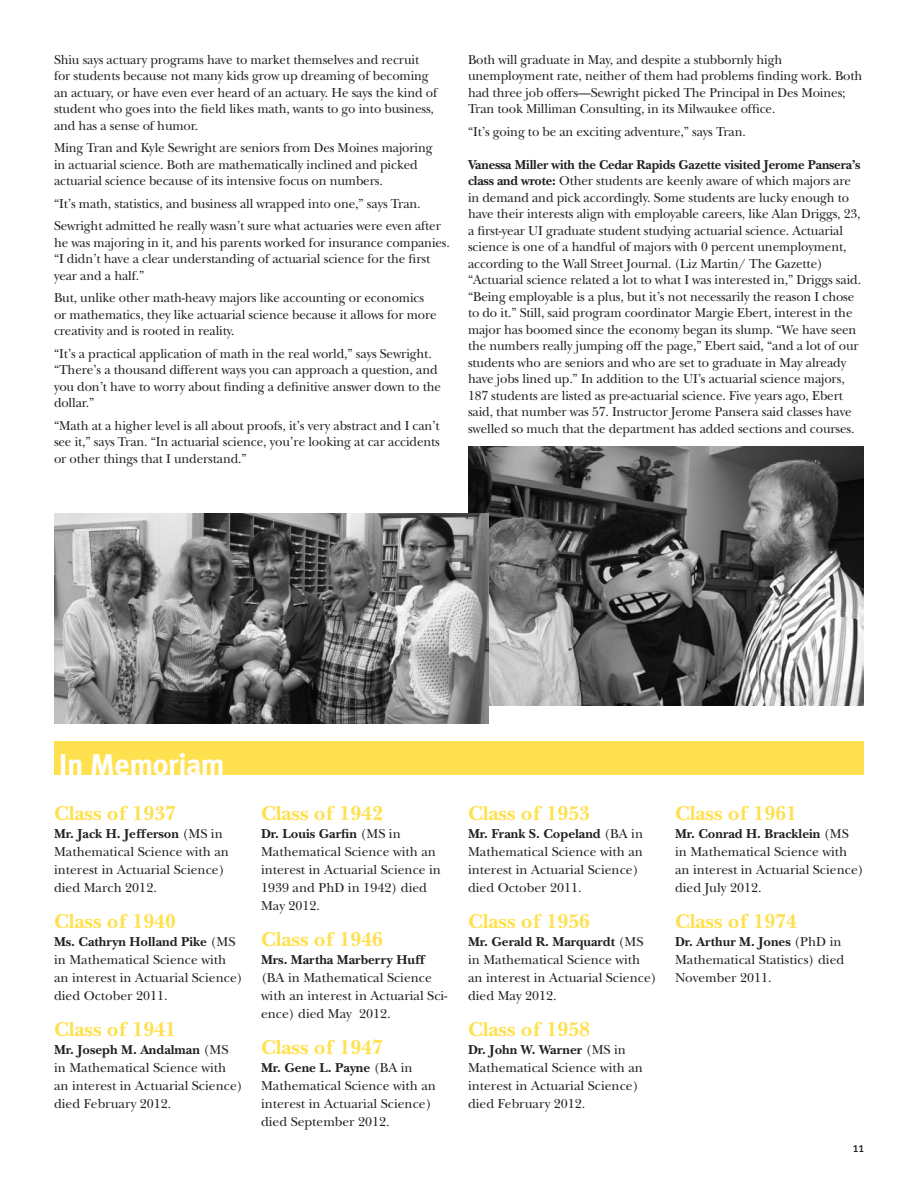
<style>
.page{position:relative;width:918px;height:1188px;background:#fff}
.page>*{position:absolute;margin:0;border:0;box-sizing:border-box;transform-origin:0 0}
.alumni_date{font:700 30px "Meta Plus";letter-spacing:-.02em;color:#fff}
.t1{font:700 21px "New Baskerville";color:#ffe04e}
.Normal__Web{font:13.5px/16.5px "New Baskerville";letter-spacing:-.01em;color:#231f20}
.t2{font:13.5px "Meta Plus";color:#231f20}
.s1{font-weight:700}
</style>
<div class="page">
<div style="left:54px;top:741px;width:810px;height:34px;background:#ffe04e"></div>
<img style="left:468px;top:447px;width:396px;height:259px">
<img style="left:54px;top:514px;width:435px;height:210px">
<p class="Normal__Web" style="left:54px;top:51px;width:385px">Shiu says actuary programs have to market themselves and recruit for students because not many kids grow up dreaming of becoming an actuary, or have even ever heard of an actuary. He says the kind of student who goes into the field likes math, wants to go into business, and has a sense of humor.</p>
<p class="Normal__Web" style="left:54px;top:140px;width:380px">Ming Tran and Kyle Sewright are seniors from Des Moines majoring in actuarial science. Both are mathematically inclined and picked actuarial science because of its intensive focus on numbers.</p>
<p class="Normal__Web" style="left:54px;top:195px;width:368px">“It’s math, statistics, and business all wrapped into one,” says Tran.</p>
<p class="Normal__Web" style="left:54px;top:218px;width:397px">Sewright admitted he really wasn’t sure what actuaries were even after he was majoring in it, and his parents worked for insurance companies. “I didn’t have a clear understanding of actuarial science for the first year and a half.”</p>
<p class="Normal__Web" style="left:54px;top:290px;width:384px">But, unlike other math-heavy majors like accounting or economics or mathematics, they like actuarial science because it allows for more creativity and is rooted in reality.</p>
<p class="Normal__Web" style="left:54px;top:345px;width:389px">“It’s a practical application of math in the real world,” says Sewright. “There’s a thousand different ways you can approach a question, and you don’t have to worry about finding a definitive answer down to the dollar.”</p>
<p class="Normal__Web" style="left:54px;top:417px;width:388px;text-align:justify">“Math at a higher level is all about proofs, it’s very abstract and I can’t see it,” says Tran. “In actuarial science, you’re looking at car accidents or other things that I understand.”</p>
<p class="Normal__Web" style="left:468px;top:51px;width:396px">Both will graduate in May, and despite a stubbornly high unemployment rate, neither of them had problems finding work. Both had three job offers—Sewright picked The Principal in Des Moines; Tran took Milliman Consulting, in its Milwaukee office.</p>
<p class="Normal__Web" style="left:468px;top:123px;width:279px">“It’s going to be an exciting adventure,” says Tran.</p>
<p class="Normal__Web" style="left:468px;top:156px;width:395px"><span class="s1">Vanessa Miller with the Cedar Rapids Gazette visited Jerome Pansera’s class and wrote:</span> Other students are keenly aware of which majors are in demand and pick accordingly. Some students are lucky enough to have their interests align with employable careers, like Alan Driggs, 23, a first-year UI graduate student studying actuarial science. Actuarial science is one of a handful of majors with 0 percent unemployment, according to the Wall Street Journal. (Liz Martin/ The Gazette) “Actuarial science related a lot to what I was interested in,” Driggs said. “Being employable is a plus, but it’s not necessarily the reason I chose to do it.” Still, said program coordinator Margie Ebert, interest in the major has boomed since the economy began its slump. “We have seen the numbers really jumping off the page,” Ebert said, “and a lot of our students who are seniors and who are set to graduate in May already have jobs lined up.” In addition to the UI’s actuarial science majors, 187 students are listed as pre-actuarial science. Five years ago, Ebert said, that number was 57. Instructor Jerome Pansera said classes have swelled so much that the department has added sections and courses.</p>
<p class="alumni_date" style="left:58px;top:747px;width:168px">In Memoriam</p>
<p class="t1" style="left:54px;top:801px;width:124px">Class of 1937</p>
<p class="Normal__Web" style="left:54px;top:825px;width:176px;line-height:18px"><span class="s1">Mr. Jack H. Jefferson</span> (MS in<br>Mathematical Science with an interest in Actuarial Science) died March 2012.</p>
<p class="t1" style="left:54px;top:909px;width:124px">Class of 1940</p>
<p class="Normal__Web" style="left:54px;top:933px;width:190px;line-height:18px"><span class="s1">Ms. Cathryn Holland Pike</span> (MS in Mathematical Science with an interest in Actuarial Science) died October 2011.</p>
<p class="t1" style="left:54px;top:1017px;width:124px">Class of 1941</p>
<p class="Normal__Web" style="left:54px;top:1041px;width:190px;line-height:18px"><span class="s1">Mr. Joseph M. Andalman</span> (MS in Mathematical Science with an interest in Actuarial Science) died February 2012.</p>
<p class="t1" style="left:261px;top:801px;width:124px">Class of 1942</p>
<p class="Normal__Web" style="left:261px;top:825px;width:182px;line-height:18px"><span class="s1">Dr. Louis Garfin</span> (MS in<br>Mathematical Science with an interest in Actuarial Science in<br>1939 and PhD in 1942) died<br>May 2012.</p>
<p class="t1" style="left:261px;top:927px;width:124px">Class of 1946</p>
<p class="Normal__Web" style="left:261px;top:951px;width:188px;line-height:18px"><span class="s1">Mrs. Martha Marberry Huff </span>(BA in Mathematical Science with an interest in Actuarial Sci&shy;ence) died May 2012.</p>
<p class="t1" style="left:261px;top:1035px;width:124px">Class of 1947</p>
<p class="Normal__Web" style="left:261px;top:1059px;width:176px;line-height:18px"><span class="s1">Mr. Gene L. Payne</span> (BA in<br>Mathematical Science with an interest in Actuarial Science) died September 2012.</p>
<p class="t1" style="left:468px;top:801px;width:124px">Class of 1953</p>
<p class="Normal__Web" style="left:468px;top:825px;width:177px;line-height:18px"><span class="s1">Mr. Frank S. Copeland</span> (BA in<br>Mathematical Science with an interest in Actuarial Science) died October 2011.</p>
<p class="t1" style="left:468px;top:909px;width:124px">Class of 1956</p>
<p class="Normal__Web" style="left:468px;top:933px;width:190px;line-height:18px"><span class="s1">Mr. Gerald R. Marquardt</span> (MS in Mathematical Science with an interest in Actuarial Science) died May 2012.</p>
<p class="t1" style="left:468px;top:1017px;width:124px">Class of 1958</p>
<p class="Normal__Web" style="left:468px;top:1041px;width:176px;line-height:18px"><span class="s1">Dr. John W. Warner</span> (MS in<br>Mathematical Science with an interest in Actuarial Science) died February 2012.</p>
<p class="t1" style="left:675px;top:801px;width:124px">Class of 1961</p>
<p class="Normal__Web" style="left:675px;top:825px;width:190px;line-height:18px"><span class="s1">Mr. Conrad H. Bracklein</span> (MS in Mathematical Science with an interest in Actuarial Science) died July 2012.</p>
<p class="t1" style="left:675px;top:909px;width:124px">Class of 1974</p>
<p class="Normal__Web" style="left:675px;top:933px;width:171px;line-height:18px"><span class="s1">Dr. Arthur M. Jones</span> (PhD in<br>Mathematical Statistics) died<br>November 2011.</p>
<p class="t2" style="left:853px;top:1140px;width:13px">11</p>
</div>
